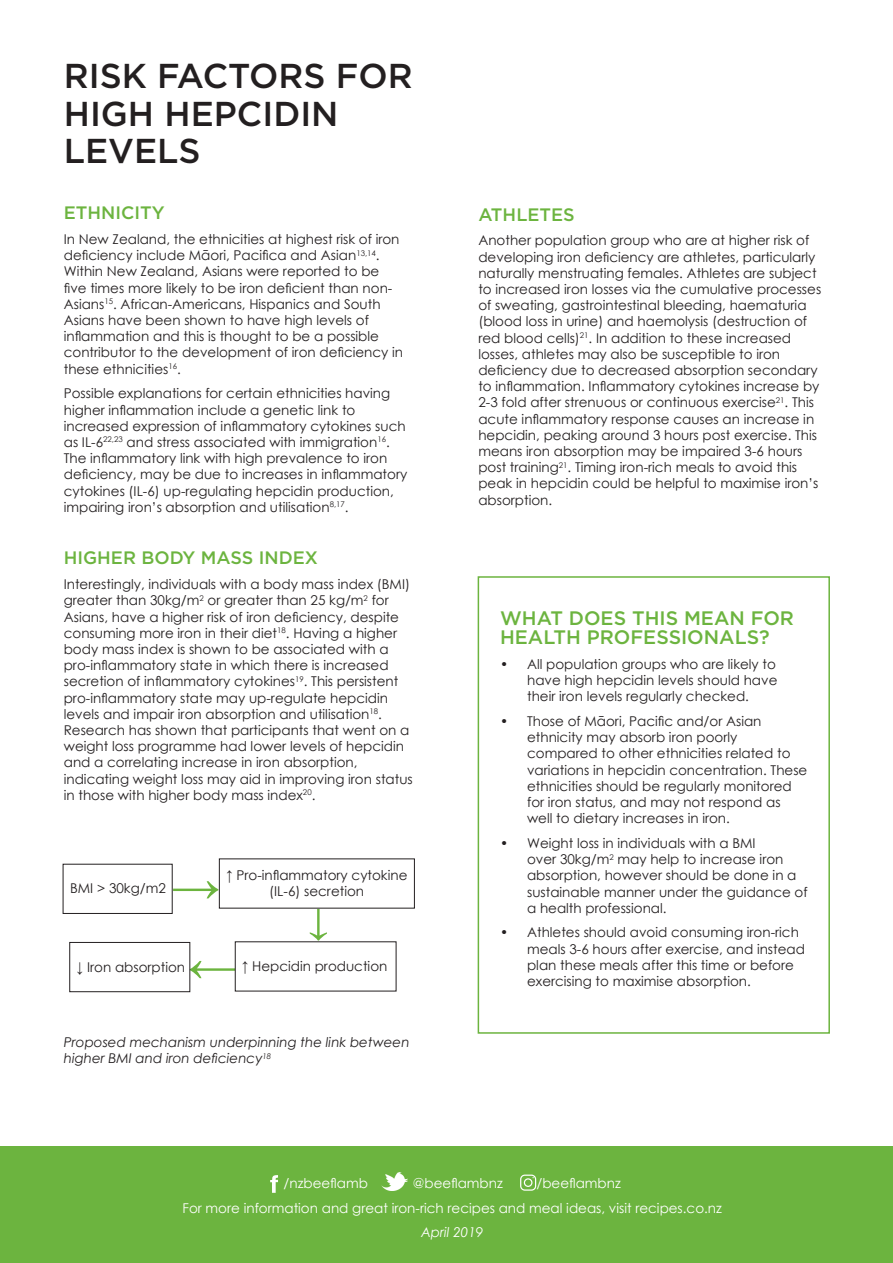
<style>
.page{position:relative;width:893px;height:1263px;background:#fff}
.page>*{position:absolute;margin:0;border:0;box-sizing:border-box;transform-origin:0 0}
.HEADING{font:500 34.5px/37.5px "Gotham";color:#231f20}
.HEADING-2{font:500 19.5px/19.5px "Gotham";color:#6cb43f}
.HEADING-3{font:500 18px "Gotham";color:#6cb43f}
.t1{font:13.5px/16.2px "Century Gothic";color:#231f20}
.t2{font:13.5px "Century Gothic";color:#fff}
.t3{font:italic 13.5px/16.2px "Century Gothic";color:#231f20}
.t4{font:italic 13.5px "Century Gothic";color:#fff}
.s1{color:#fff}
</style>
<div class="page">
<div style="left:0;top:1147px;width:893px;height:116px;background:#6cb43f"></div>
<img style="left:381px;top:1173px;width:26px;height:18px">
<div style="left:478px;top:576px;width:352px;height:458px;border:2px solid #6cb43f"></div>
<svg style="left:270px;top:1175px;width:8px;height:18px"></svg>
<svg style="left:310px;top:909px;width:17px;height:31px"></svg>
<svg style="left:173px;top:881px;width:45px;height:17px"></svg>
<svg style="left:190px;top:961px;width:45px;height:17px"></svg>
<svg style="left:520px;top:1174px;width:16px;height:17px"></svg>
<div style="left:63px;top:864px;width:109px;height:50px;border:1px solid #231f20"></div>
<div style="left:70px;top:942px;width:120px;height:50px;border:1px solid #231f20"></div>
<p class="HEADING" style="left:64px;top:57px;width:350px">RISK FACTORS FOR<br>HIGH HEPCIDIN<br>LEVELS</p>
<p class="HEADING-3" style="left:64px;top:201px;width:102px">ETHNICITY</p>
<p class="t1" style="left:64px;top:231px;width:341px">In New Zealand, the ethnicities at highest risk of iron deficiency include Māori, Pacifica and Asian<sup>13,14</sup>.<br>Within New Zealand, Asians were reported to be five times more likely to be iron deficient than non-Asians<sup>15</sup>. African-Americans, Hispanics and South Asians have been shown to have high levels of inflammation and this is thought to be a possible contributor to the development of iron deficiency in these ethnicities<sup>16</sup>.</p>
<p class="t1" style="left:64px;top:385px;width:345px">Possible explanations for certain ethnicities having higher inflammation include a genetic link to increased expression of inflammatory cytokines such as IL-6<sup>22,23</sup> and stress associated with immigration<sup>16</sup>.<br>The inflammatory link with high prevalence to iron deficiency, may be due to increases in inflammatory cytokines (IL-6) up-regulating hepcidin production, impairing iron’s absorption and utilisation<sup>8,17</sup>.</p>
<p class="HEADING-3" style="left:64px;top:546px;width:256px">HIGHER BODY MASS INDEX</p>
<p class="t1" style="left:64px;top:576px;width:351px">Interestingly, individuals with a body mass index (BMI) greater than 30kg/m<sup>2</sup> or greater than 25 kg/m<sup>2</sup> for Asians, have a higher risk of iron deficiency, despite consuming more iron in their diet<sup>18</sup>. Having a higher body mass index is shown to be associated with a pro-inflammatory state in which there is increased secretion of inflammatory cytokines<sup>19</sup>. This persistent pro-inflammatory state may up-regulate hepcidin levels and impair iron absorption and utilisation<sup>18</sup>.<br>Research has shown that participants that went on a weight loss programme had lower levels of hepcidin and a correlating increase in iron absorption, indicating weight loss may aid in improving iron status in those with higher body mass index<sup>20</sup>.</p>
<p class="t1" style="left:70px;top:880px;width:97px">BMI &gt; 30kg/m2</p>
<p class="t1" style="left:226px;top:866px;width:183px;text-align:center">↑ Pro-inflammatory cytokine (IL-6) secretion</p>
<p class="t1" style="left:77px;top:958px;width:110px">↓ Iron absorption</p>
<p class="t1" style="left:242px;top:958px;width:147px">↑ Hepcidin production</p>
<p class="t3" style="left:64px;top:1034px;width:347px">Proposed mechanism underpinning the link between higher BMI and iron deficiency<sup>18</sup></p>
<p class="HEADING-3" style="left:478px;top:202px;width:98px">ATHLETES</p>
<p class="t1" style="left:478px;top:232px;width:344px">Another population group who are at higher risk of developing iron deficiency are athletes, particularly naturally menstruating females. Athletes are subject to increased iron losses via the cumulative processes of sweating, gastrointestinal bleeding, haematuria (blood loss in urine) and haemolysis (destruction of red blood cells)<sup>21</sup>. In addition to these increased losses, athletes may also be susceptible to iron deficiency due to decreased absorption secondary to inflammation. Inflammatory cytokines increase by 2-3 fold after strenuous or continuous exercise<sup>21</sup>. This acute inflammatory response causes an increase in hepcidin, peaking around 3 hours post exercise. This means iron absorption may be impaired 3-6 hours post training<sup>21</sup>. Timing iron-rich meals to avoid this peak in hepcidin could be helpful to maximise iron’s absorption.</p>
<p class="HEADING-2" style="left:500px;top:608px;width:295px">WHAT DOES THIS MEAN FOR<br>HEALTH PROFESSIONALS?</p>
<p class="t1" style="left:527px;top:656px;width:252px;text-align:justify;text-indent:-27px">• All population groups who are likely to have high hepcidin levels should have their iron levels regularly checked.</p>
<p class="t1" style="left:527px;top:713px;width:282px;text-indent:-27px">• Those of Māori, Pacific and/or Asian ethnicity may absorb iron poorly compared to other ethnicities related to variations in hepcidin concentration. These ethnicities should be regularly monitored for iron status, and may not respond as well to dietary increases in iron.</p>
<p class="t1" style="left:527px;top:835px;width:282px;text-indent:-27px">• Weight loss in individuals with a BMI<br>over 30kg/m<sup>2</sup> may help to increase iron absorption, however should be done in a sustainable manner under the guidance of a health professional.</p>
<p class="t1" style="left:527px;top:924px;width:279px;text-indent:-27px">• Athletes should avoid consuming iron-rich meals 3-6 hours after exercise, and instead plan these meals after this time or before exercising to maximise absorption.<span class="s1">rption.</span></p>
<p class="t2" style="left:284px;top:1174px;width:86px">/nzbeeflamb</p>
<p class="t2" style="left:413px;top:1174px;width:92px">@beeflambnz</p>
<p class="t2" style="left:536px;top:1174px;width:86px">/beeflambnz</p>
<p class="t2" style="left:182px;top:1198px;width:541px">For more information and great iron-rich recipes and meal ideas, visit recipes.co.nz</p>
<p class="t4" style="left:421px;top:1223px;width:64px">April 2019</p>
</div>
